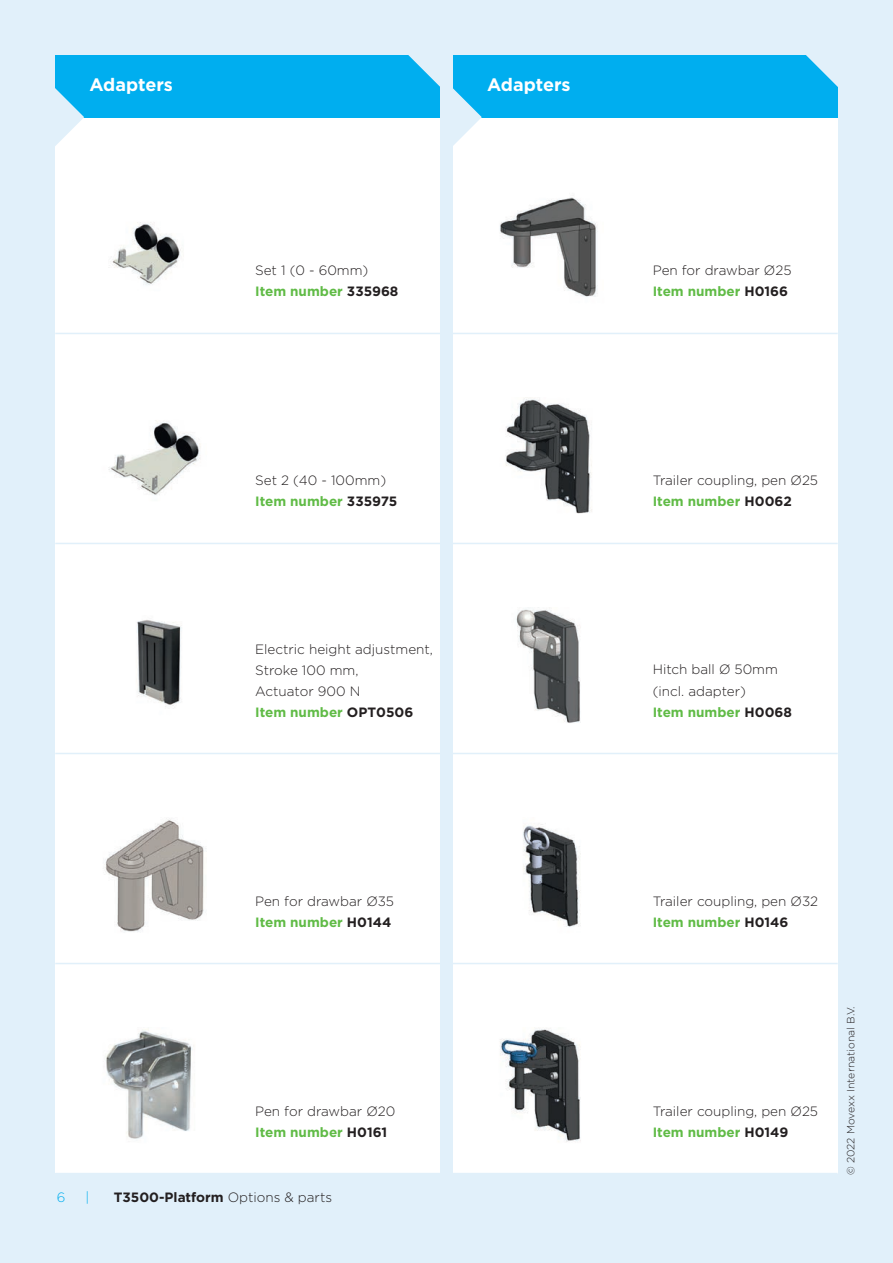
<style>
.page{position:relative;width:893px;height:1263px;background:#e1f0fa}
.page>*{position:absolute;margin:0;border:0;box-sizing:border-box;transform-origin:0 0}
.t1{font:700 18px "Gotham";color:#fff}
.t2{font:300 13.5px/21px "Gotham";color:#231f20}
.t3{font:700 13.5px "Gotham";color:#231f20}
.t4{font:300 13.5px "Gotham";color:#00aeef}
.t5{font:300 10.5px "Gotham";color:#231f20}
.s1{font-weight:700;color:#60bb46}
.s2{font-weight:700}
.s3{font-weight:300}
</style>
<div class="page">
<div style="left:55px;top:55px;width:385px;height:1118px;background:#fff"></div>
<div style="left:453px;top:55px;width:385px;height:1119px;background:#fff"></div>
<div style="left:55px;top:55px;width:385px;height:62px;background:#00aeef"></div>
<div style="left:453px;top:55px;width:385px;height:62px;background:#00aeef"></div>
<svg style="left:55px;top:88px;width:29px;height:58px"></svg>
<svg style="left:404px;top:55px;width:78px;height:91px"></svg>
<svg style="left:806px;top:55px;width:32px;height:32px"></svg>
<hr style="left:55px;top:333px;width:385px;height:1px;background:#e1f0fa">
<hr style="left:55px;top:543px;width:385px;height:1px;background:#e1f0fa">
<hr style="left:55px;top:753px;width:385px;height:1px;background:#e1f0fa">
<hr style="left:55px;top:963px;width:385px;height:1px;background:#e1f0fa">
<img style="left:112px;top:222px;width:69px;height:63px">
<img style="left:108px;top:420px;width:93px;height:75px">
<img style="left:137px;top:620px;width:45px;height:87px">
<img style="left:105px;top:819px;width:101px;height:113px">
<img style="left:105px;top:1029px;width:88px;height:110px">
<hr style="left:453px;top:333px;width:385px;height:1px;background:#e1f0fa">
<hr style="left:453px;top:543px;width:385px;height:1px;background:#e1f0fa">
<hr style="left:453px;top:753px;width:385px;height:1px;background:#e1f0fa">
<hr style="left:453px;top:963px;width:385px;height:1px;background:#e1f0fa">
<hr style="left:453px;top:1173px;width:385px;height:1px;background:#e1f0fa">
<img style="left:500px;top:197px;width:98px;height:100px">
<img style="left:505px;top:397px;width:87px;height:116px">
<img style="left:516px;top:607px;width:65px;height:116px">
<img style="left:523px;top:824px;width:58px;height:103px">
<img style="left:500px;top:1029px;width:81px;height:113px">
<h1 class="t1" style="left:89px;top:73px;width:85px">Adapters</h1>
<h1 class="t1" style="left:487px;top:73px;width:85px">Adapters</h1>
<p class="t2" style="left:255px;top:260px;width:145px">Set 1 (0 - 60mm)<br><span class="s1">Item number</span> <span class="s2">335968</span></p>
<p class="t2" style="left:255px;top:470px;width:144px">Set 2 (40 - 100mm)<br><span class="s1">Item number</span> <span class="s2">335975</span></p>
<p class="t2" style="left:255px;top:638px;width:179px">Electric height adjustment,<br>Stroke 100 mm,<br>Actuator 900 N<br><span class="s1">Item number</span> <span class="s2">OPT0506</span></p>
<p class="t2" style="left:255px;top:890px;width:140px">Pen for drawbar Ø35<br><span class="s1">Item number</span> <span class="s2">H0144</span></p>
<p class="t2" style="left:255px;top:1100px;width:142px">Pen for drawbar Ø20<br><span class="s1">Item number</span> <span class="s2">H0161</span></p>
<p class="t4" style="left:57px;top:1189px;width:10px">6</p>
<p class="t4" style="left:86px;top:1189px;width:5px">|</p>
<p class="t3" style="left:114px;top:1188px;width:220px">T3500-Platform <span class="s3">Options &amp; parts</span></p>
<p class="t2" style="left:653px;top:260px;width:140px">Pen for drawbar Ø25<br><span class="s1">Item number</span> <span class="s2">H0166</span></p>
<p class="t2" style="left:653px;top:470px;width:167px">Trailer coupling, pen Ø25<br><span class="s1">Item number</span> <span class="s2">H0062</span></p>
<p class="t2" style="left:653px;top:659px;width:141px">Hitch ball Ø 50mm (incl. adapter)<br><span class="s1">Item number</span> <span class="s2">H0068</span></p>
<p class="t2" style="left:653px;top:890px;width:167px">Trailer coupling, pen Ø32<br><span class="s1">Item number</span> <span class="s2">H0146</span></p>
<p class="t2" style="left:653px;top:1100px;width:167px">Trailer coupling, pen Ø25<br><span class="s1">Item number</span> <span class="s2">H0149</span></p>
<p class="t5" style="left:844px;top:1175px;width:170px;rotate:-90deg">© 2022 Movexx International B.V.</p>
</div>
